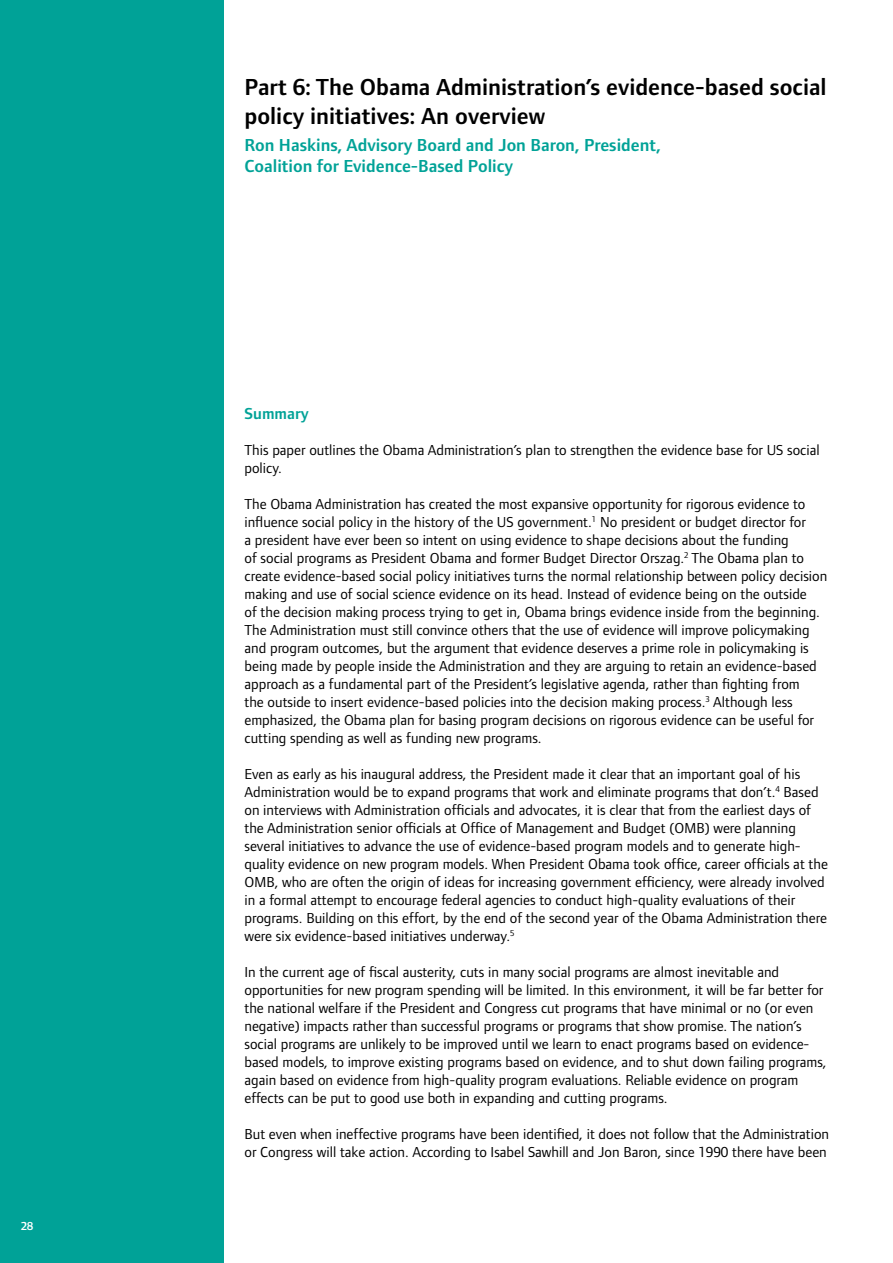
<style>
.page{position:relative;width:893px;height:1263px;background:#fff}
.page>*{position:absolute;margin:0;border:0;box-sizing:border-box;transform-origin:0 0}
.t1{font:600 24px/28.8px "Foundry Form Sans";color:#000}
.t2{font:600 18px/21px "Foundry Form Sans";color:#00a297}
.t3{font:600 16.5px "Foundry Form Sans";color:#00a297}
.t4{font:15px/18px "Foundry Form Sans";color:#000}
.t5{font:600 12px "Foundry Form Sans";color:#fff}
</style>
<div class="page">
<div style="left:0;top:0;width:223px;height:1263px;background:#00a297"></div>
<p class="t5" style="left:21px;top:1219px;width:13px">28</p>
<h1 class="t1" style="left:244px;top:73px;width:584px">Part 6: The Obama Administration’s evidence-based social policy initiatives: An overview</h1>
<p class="t2" style="left:244px;top:135px;width:418px">Ron Haskins, Advisory Board and Jon Baron, President,<br>Coalition for Evidence-Based Policy</p>
<p class="t3" style="left:244px;top:404px;width:66px">Summary</p>
<p class="t4" style="left:244px;top:440px;width:577px">This paper outlines the Obama Administration’s plan to strengthen the evidence base for US social policy.</p>
<p class="t4" style="left:244px;top:494px;width:584px">The Obama Administration has created the most expansive opportunity for rigorous evidence to influence social policy in the history of the US government.<sup>1</sup> No president or budget director for<br>a president have ever been so intent on using evidence to shape decisions about the funding<br>of social programs as President Obama and former Budget Director Orszag.<sup>2</sup> The Obama plan to create evidence-based social policy initiatives turns the normal relationship between policy decision making and use of social science evidence on its head. Instead of evidence being on the outside<br>of the decision making process trying to get in, Obama brings evidence inside from the beginning.<br>The Administration must still convince others that the use of evidence will improve policymaking and program outcomes, but the argument that evidence deserves a prime role in policymaking is being made by people inside the Administration and they are arguing to retain an evidence-based approach as a fundamental part of the President’s legislative agenda, rather than fighting from<br>the outside to insert evidence-based policies into the decision making process.<sup>3</sup> Although less emphasized, the Obama plan for basing program decisions on rigorous evidence can be useful for cutting spending as well as funding new programs.</p>
<p class="t4" style="left:244px;top:764px;width:585px">Even as early as his inaugural address, the President made it clear that an important goal of his Administration would be to expand programs that work and eliminate programs that don’t.<sup>4</sup> Based on interviews with Administration officials and advocates, it is clear that from the earliest days of the Administration senior officials at Office of Management and Budget (OMB) were planning several initiatives to advance the use of evidence-based program models and to generate high&shy;quality evidence on new program models. When President Obama took office, career officials at the OMB, who are often the origin of ideas for increasing government efficiency, were already involved in a formal attempt to encourage federal agencies to conduct high-quality evaluations of their programs. Building on this effort, by the end of the second year of the Obama Administration there were six evidence-based initiatives underway.<sup>5</sup></p>
<p class="t4" style="left:244px;top:962px;width:584px">In the current age of fiscal austerity, cuts in many social programs are almost inevitable and opportunities for new program spending will be limited. In this environment, it will be far better for the national welfare if the President and Congress cut programs that have minimal or no (or even negative) impacts rather than successful programs or programs that show promise. The nation’s social programs are unlikely to be improved until we learn to enact programs based on evidence&shy;based models, to improve existing programs based on evidence, and to shut down failing programs, again based on evidence from high-quality program evaluations. Reliable evidence on program effects can be put to good use both in expanding and cutting programs.</p>
<p class="t4" style="left:244px;top:1124px;width:586px">But even when ineffective programs have been identified, it does not follow that the Administration or Congress will take action. According to Isabel Sawhill and Jon Baron, since 1990 there have been</p>
</div>
